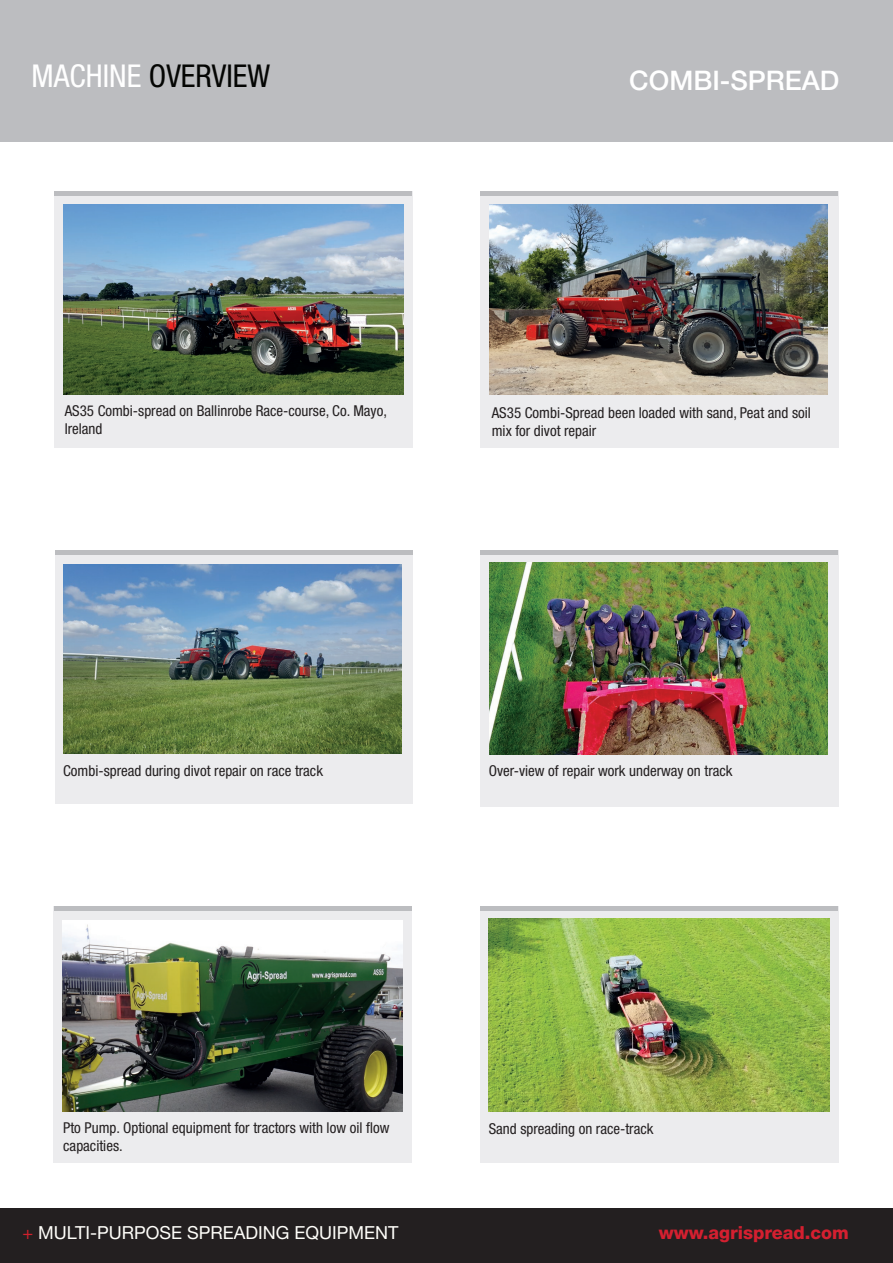
<style>
.page{position:relative;width:893px;height:1263px;background:#fff}
.page>*{position:absolute;margin:0;border:0;box-sizing:border-box;transform-origin:0 0}
.t1{font:condensed 31.5px "Helvetica Neue LT Std";color:#040503}
.t2{font:500 27px "Helvetica Neue LT Std";color:#fff}
.t3{font:18px "Helvetica Neue LT Std";color:#fffefa}
.t4{font:800 18px "Helvetica Neue LT Std";color:#d51f30}
.t5{font:condensed 15px/18px "Helvetica Neue LT Std";color:#231f20}
.s1{color:#fff}
.s2{color:#d0202c}
</style>
<div class="page">
<div style="left:55px;top:552px;width:358px;height:252px;background:#ececee"></div>
<div style="left:55px;top:550px;width:358px;height:5px;background:#bcbdc0"></div>
<div style="left:480px;top:550px;width:359px;height:257px;background:#ececee"></div>
<div style="left:480px;top:550px;width:358px;height:5px;background:#bcbdc0"></div>
<div style="left:54px;top:191px;width:359px;height:256px;background:#ececee"></div>
<hr style="left:54px;top:191px;width:358px;height:4px;background:#bcbdc0">
<div style="left:480px;top:191px;width:359px;height:256px;background:#ececee"></div>
<div style="left:54px;top:906px;width:358px;height:257px;background:#ececee"></div>
<div style="left:54px;top:906px;width:357px;height:5px;background:#bcbdc0"></div>
<hr style="left:480px;top:191px;width:358px;height:4px;background:#bcbdc0">
<div style="left:0;top:0;width:893px;height:142px;background:#bcbdc0"></div>
<div style="left:0;top:1209px;width:893px;height:54px;background:#231f20"></div>
<div style="left:480px;top:906px;width:359px;height:257px;background:#ececee"></div>
<div style="left:480px;top:906px;width:358px;height:5px;background:#bcbdc0"></div>
<img style="left:63px;top:204px;width:341px;height:191px">
<img style="left:490px;top:204px;width:338px;height:191px">
<img style="left:64px;top:564px;width:338px;height:190px">
<img style="left:489px;top:563px;width:338px;height:191px">
<img style="left:63px;top:920px;width:339px;height:192px">
<img style="left:489px;top:919px;width:340px;height:193px">
<h1 class="t1" style="left:32px;top:58px;width:240px"><span class="s1">MACHINE</span> OVERVIEW</h1>
<h2 class="t2" style="left:629px;top:64px;width:212px">COMBI-SPREAD</h2>
<p class="t5" style="left:65px;top:402px;width:324px">AS35 Combi-spread on Ballinrobe Race-course, Co. Mayo,<br>Ireland</p>
<p class="t5" style="left:492px;top:404px;width:321px">AS35 Combi-Spread been loaded with sand, Peat and soil mix for divot repair</p>
<p class="t5" style="left:63px;top:762px;width:261px">Combi-spread during divot repair on race track</p>
<p class="t5" style="left:489px;top:761px;width:245px">Over-view of repair work underway on track</p>
<p class="t5" style="left:63px;top:1119px;width:328px">Pto Pump. Optional equipment for tractors with low oil flow capacities.</p>
<p class="t5" style="left:489px;top:1120px;width:166px">Sand spreading on race-track</p>
<p class="t3" style="left:22px;top:1222px;width:378px"><span class="s2">+</span> MULTI-PURPOSE SPREADING EQUIPMENT</p>
<p class="t4" style="left:659px;top:1222px;width:192px">www.agrispread.com</p>
</div>
